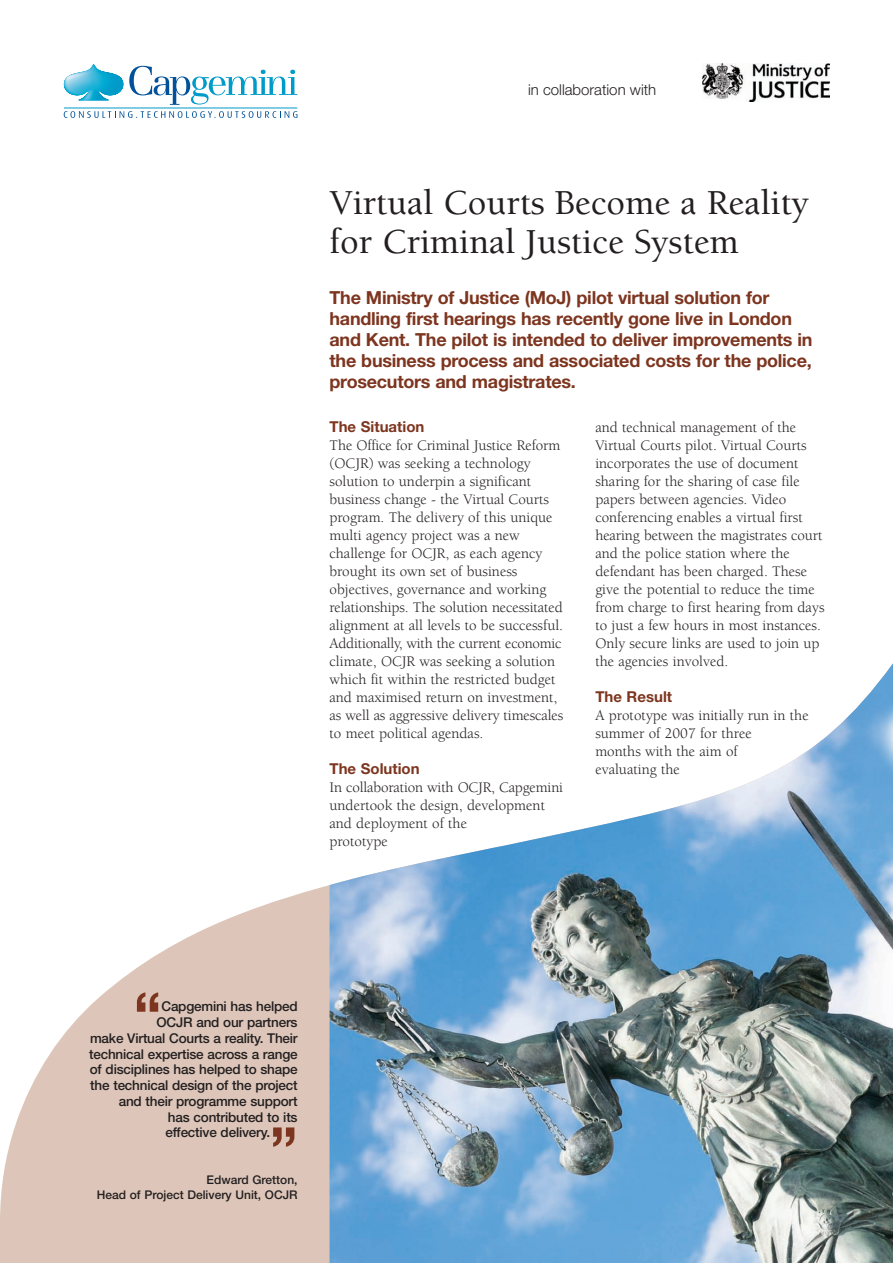
<style>
.page{position:relative;width:893px;height:1263px;background:#fff}
.page>*{position:absolute;margin:0;border:0;box-sizing:border-box;transform-origin:0 0}
.t1{font:700 60px "Helvetica Neue LT Std";color:#7d351f}
.t2{font:500 36px/39px "Berkeley";color:#231f20}
.t3{font:700 18px/21px "Helvetica Neue LT Std";letter-spacing:-.015em;color:#7d351f}
.t4{font:15px/18px "Berkeley";color:#231f20}
.t5{font:700 15px "Helvetica Neue LT Std";color:#7d351f}
.t6{font:300 15px "Helvetica Neue LT Std";color:#231f20}
.t7{font:500 13.5px "Helvetica Neue LT Std";letter-spacing:-.015em;color:#231f20}
.t8{font:500 12px/15px "Helvetica Neue LT Std";color:#231f20;text-align:right}
</style>
<div class="page">
<svg style="left:0;top:885px;width:330px;height:378px;fill:#ddc6b9"></svg>
<img style="left:79px;top:96px;width:30px;height:4px">
<img style="left:64px;top:64px;width:59px;height:32px">
<svg style="left:129px;top:66px;width:168px;height:39px"></svg>
<svg style="left:64px;top:111px;width:233px;height:7px"></svg>
<hr style="left:64px;top:107px;width:233px;height:1px;background:#009bc8">
<img style="left:330px;top:663px;width:563px;height:600px">
<img style="left:703px;top:64px;width:126px;height:37px">
<p class="t6" style="left:528px;top:84px;width:130px">in collaboration with</p>
<h2 class="t2" style="left:330px;top:186px;width:481px">Virtual Courts Become a Reality for Criminal Justice System</h2>
<p class="t3" style="left:330px;top:289px;width:485px">The Ministry of Justice (MoJ) pilot virtual solution for handling first hearings has recently gone live in London and Kent. The pilot is intended to deliver improvements in the business process and associated costs for the police, prosecutors and magistrates.</p>
<p class="t5" style="left:330px;top:421px;width:96px">The Situation</p>
<p class="t4" style="left:330px;top:438px;width:235px">The Office for Criminal Justice Reform (OCJR) was seeking a technology solution to underpin a significant business change - the Virtual Courts program. The delivery of this unique multi agency project was a new challenge for OCJR, as each agency brought its own set of business objectives, governance and working relationships. The solution necessitated alignment at all levels to be successful.<br>Additionally, with the current economic climate, OCJR was seeking a solution which fit within the restricted budget and maximised return on investment, as well as aggressive delivery timescales to meet political agendas.</p>
<p class="t5" style="left:330px;top:763px;width:92px">The Solution</p>
<p class="t4" style="left:330px;top:780px;width:235px">In collaboration with OCJR, Capgemini undertook the design, development and deployment of the<br>prototype</p>
<p class="t4" style="left:595px;top:420px;width:231px">and technical management of the Virtual Courts pilot. Virtual Courts incorporates the use of document sharing for the sharing of case file papers between agencies. Video conferencing enables a virtual first hearing between the magistrates court and the police station where the defendant has been charged. These give the potential to reduce the time from charge to first hearing from days to just a few hours in most instances.<br>Only secure links are used to join up the agencies involved.</p>
<p class="t5" style="left:595px;top:691px;width:78px">The Result</p>
<p class="t4" style="left:595px;top:708px;width:215px">A prototype was initially run in the summer of 2007 for three<br>months with the aim of<br>evaluating the</p>
<h1 class="t1" style="left:134px;top:991px;width:29px">“</h1>
<p class="t7" style="left:161px;top:1001px;width:138px">Capgemini has helped</p>
<p class="t7" style="left:157px;top:1017px;width:143px">OCJR and our partners</p>
<p class="t7" style="left:90px;top:1033px;width:209px">make Virtual Courts a reality. Their</p>
<p class="t7" style="left:89px;top:1049px;width:210px">technical expertise across a range</p>
<p class="t7" style="left:90px;top:1064px;width:209px">of disciplines has helped to shape</p>
<p class="t7" style="left:90px;top:1080px;width:209px">the technical design of the project</p>
<p class="t7" style="left:119px;top:1096px;width:180px">and their programme support</p>
<p class="t7" style="left:168px;top:1112px;width:131px">has contributed to its</p>
<p class="t7" style="left:165px;top:1127px;width:106px">effective delivery.</p>
<h1 class="t1" style="left:270px;top:1126px;width:29px">”</h1>
<p class="t8" style="left:97px;top:1173px;width:202px">Edward Gretton,<br>Head of Project Delivery Unit, OCJR</p>
</div>
